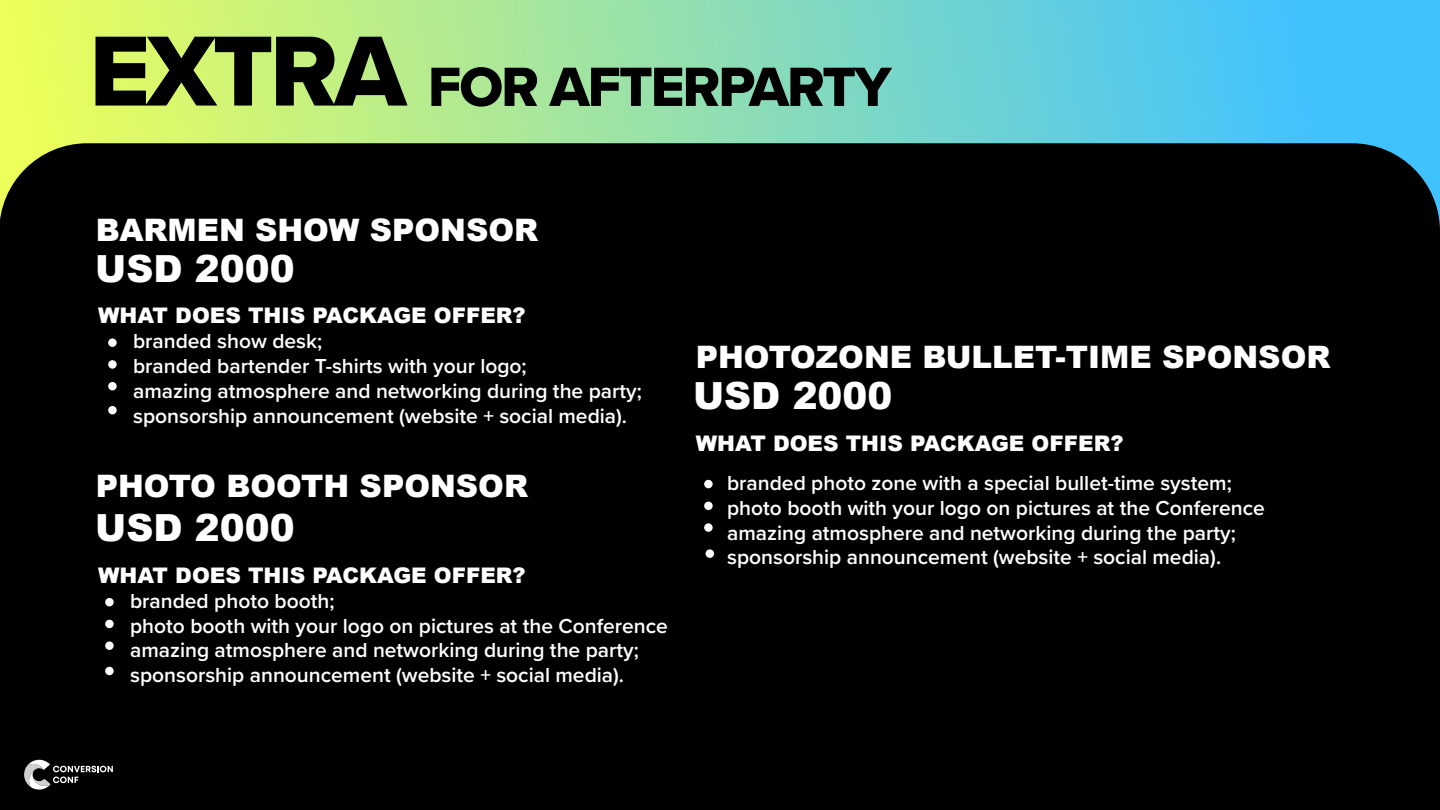
<style>
.page{position:relative;width:1440px;height:810px;background:#fff}
.page>*{position:absolute;margin:0;border:0;box-sizing:border-box;transform-origin:0 0}
.t1{font:103.2px "Proxima Nova Extrabld";letter-spacing:-.035em;color:#000}
.t2{font:900 37.35px "Arial";color:#fff}
.t3{font:900 30.97px "Arial";color:#fff}
.t4{font:900 21.45px "Arial";color:#fff}
.t5{font:600 21px/24.8px "Proxima Nova";color:#fff}
</style>
<div class="page">
<div style="left:0;top:0;width:1440px;height:809px;background:linear-gradient(to right,#edff59,#32bdff)"></div>
<div style="left:0;top:143px;width:1440px;height:667px;background:#000"></div>
<svg style="left:24px;top:760px;width:89px;height:30px;background:#3f3f3f"></svg>
<svg style="left:431px;top:67px;width:106px;height:40px;background:#465e3c"></svg>
<svg style="left:549px;top:68px;width:343px;height:38px;background:#3c5e4c"></svg>
<div style="left:108px;top:338px;width:9px;height:9px;background:#fff;border-radius:50%"></div>
<div style="left:108px;top:360px;width:9px;height:9px;background:#fff;border-radius:50%"></div>
<div style="left:108px;top:382px;width:9px;height:8px;background:#fff;border-radius:50%"></div>
<div style="left:108px;top:406px;width:9px;height:8px;background:#fff;border-radius:50%"></div>
<div style="left:105px;top:598px;width:9px;height:8px;background:#fff;border-radius:50%"></div>
<div style="left:105px;top:620px;width:9px;height:8px;background:#fff;border-radius:50%"></div>
<div style="left:105px;top:641px;width:9px;height:9px;background:#fff;border-radius:50%"></div>
<div style="left:704px;top:480px;width:9px;height:8px;background:#fff;border-radius:50%"></div>
<div style="left:704px;top:502px;width:9px;height:8px;background:#fff;border-radius:50%"></div>
<div style="left:704px;top:523px;width:9px;height:9px;background:#fff;border-radius:50%"></div>
<div style="left:105px;top:667px;width:9px;height:8px;background:#fff;border-radius:50%"></div>
<div style="left:706px;top:549px;width:8px;height:9px;background:#fff;border-radius:50%"></div>
<h1 class="t1" style="left:89px;top:28px;width:319px">EXTRA</h1>
<h3 class="t3" style="left:96px;top:212px;width:444px">BARMEN SHOW SPONSOR</h3>
<h2 class="t2" style="left:95px;top:247px;width:201px">USD 2000</h2>
<p class="t4" style="left:98px;top:303px;width:429px">WHAT DOES THIS PACKAGE OFFER?</p>
<p class="t5" style="left:133px;top:330px;width:510px">branded show desk;<br>branded bartender T-shirts with your logo;<br>amazing atmosphere and networking during the party; sponsorship announcement (website + social media).</p>
<h3 class="t3" style="left:96px;top:468px;width:434px">PHOTO BOOTH SPONSOR</h3>
<h2 class="t2" style="left:95px;top:506px;width:201px">USD 2000</h2>
<p class="t4" style="left:98px;top:563px;width:429px">WHAT DOES THIS PACKAGE OFFER?</p>
<p class="t5" style="left:130px;top:590px;width:539px">branded photo booth;<br>photo booth with your logo on pictures at the Conference amazing atmosphere and networking during the party; sponsorship announcement (website + social media).</p>
<h3 class="t3" style="left:696px;top:340px;width:636px">PHOTOZONE BULLET-TIME SPONSOR</h3>
<h2 class="t2" style="left:693px;top:374px;width:201px">USD 2000</h2>
<p class="t4" style="left:696px;top:431px;width:429px">WHAT DOES THIS PACKAGE OFFER?</p>
<p class="t5" style="left:727px;top:472px;width:539px">branded photo zone with a special bullet-time system; photo booth with your logo on pictures at the Conference amazing atmosphere and networking during the party; sponsorship announcement (website + social media).</p>
</div>
